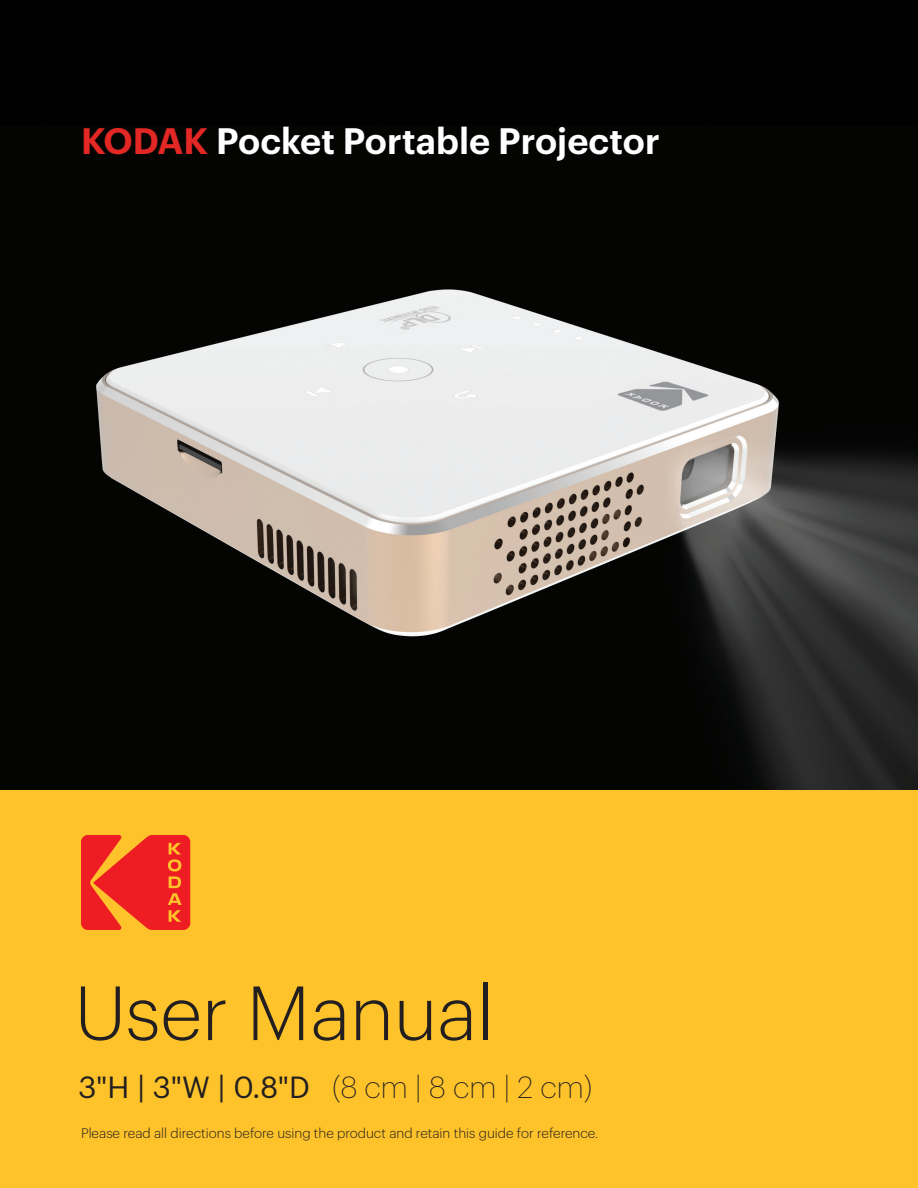
<style>
.page{position:relative;width:918px;height:1188px;background:#fff}
.page>*{position:absolute;margin:0;border:0;box-sizing:border-box;transform-origin:0 0}
.t1{font:300 75px "Graphik";color:#231f20}
.t2{font:600 36px "Graphik";color:#fff}
.t3{font:30px "Graphik";color:#231f20}
.t4{font:300 13.5px "Graphik";color:#231f20}
.s1{color:#e22725}
.s2{font-weight:200}
</style>
<div class="page">
<div style="left:0;top:783px;width:918px;height:405px;background:#fec32a"></div>
<div style="left:0;top:0;width:918px;height:790px;background:#010101"></div>
<img style="left:96px;top:289px;width:822px;height:501px">
<svg style="left:81px;top:835px;width:109px;height:95px"></svg>
<h2 class="t2" style="left:81px;top:113px;width:580px"><span class="s1">KODAK</span> Pocket Portable Projector</h2>
<h1 class="t1" style="left:75px;top:958px;width:420px">User Manual</h1>
<h3 class="t3" style="left:79px;top:1064px;width:515px">3"H | 3"W | 0.8"D <span class="s2">(8 cm | 8 cm | 2 cm)</span></h3>
<p class="t4" style="left:81px;top:1124px;width:519px">Please read all directions before using the product and retain this guide for reference.</p>
</div>
